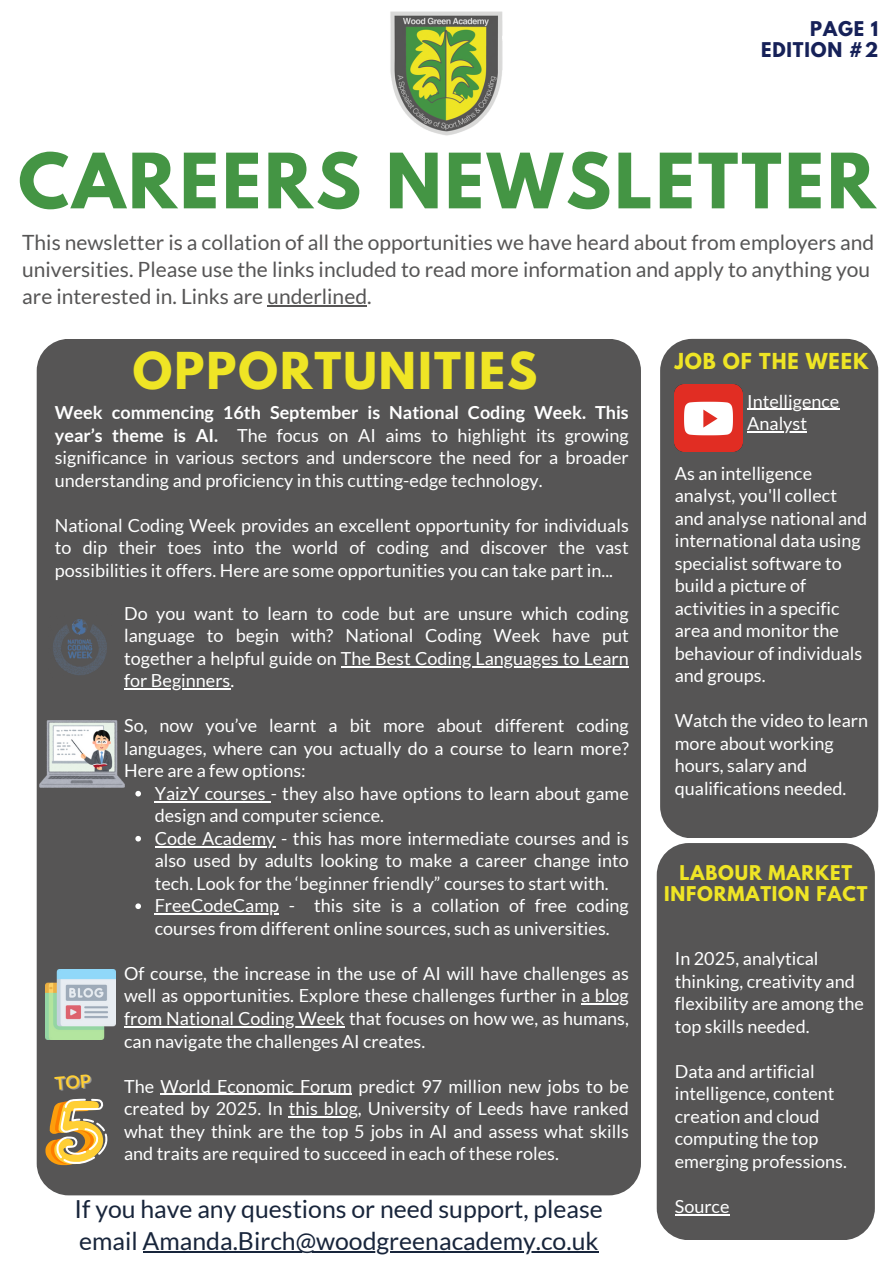
<style>
.page{position:relative;width:894px;height:1264px;background:#fff}
.page>*{position:absolute;margin:0;border:0;box-sizing:border-box;transform-origin:0 0}
.t1{font:700 67.5px "League Spartan";letter-spacing:.045em;color:#449544}
.t2{font:700 45px "League Spartan";letter-spacing:.045em;color:#efe525}
.t3{font:24.75px/31.7px "Lato";color:#18253b}
.t4{font:21px/27px "Lato";color:#565555}
.t5{font:700 19.5px "League Spartan";letter-spacing:.045em;color:#efe525}
.t6{font:18px/22.5px "Lato";color:#fff}
.t7{font:700 18px/20.2px "League Spartan";letter-spacing:.045em;color:#efe525;text-align:center}
.t8{font:700 18px/20.2px "League Spartan";letter-spacing:.045em;color:#162158;text-align:right}
.s1{font-weight:700}
</style>
<div class="page">
<div style="left:37px;top:339px;width:603px;height:856px;background:#565555;border-radius:32px"></div>
<div style="left:660px;top:339px;width:218px;height:499px;background:#565555;border-radius:32px"></div>
<div style="left:656px;top:843px;width:218px;height:396px;background:#565555;border-radius:32px"></div>
<hr style="left:143px;top:1251px;width:455px;height:2px;background:#18253b">
<img style="left:390px;top:11px;width:113px;height:125px">
<hr style="left:267px;top:305px;width:100px;height:1px;background:#565555">
<img style="left:674px;top:384px;width:68px;height:67px">
<img style="left:53px;top:619px;width:54px;height:56px">
<hr style="left:341px;top:666px;width:287px;height:1px;background:#fff">
<hr style="left:124px;top:688px;width:106px;height:1px;background:#fff">
<svg style="left:135px;top:790px;width:6px;height:6px"></svg>
<hr style="left:155px;top:801px;width:116px;height:1px;background:#fff">
<svg style="left:135px;top:835px;width:6px;height:6px"></svg>
<hr style="left:155px;top:846px;width:120px;height:1px;background:#fff">
<svg style="left:135px;top:903px;width:6px;height:6px"></svg>
<hr style="left:155px;top:913px;width:124px;height:1px;background:#fff">
<hr style="left:581px;top:1003px;width:47px;height:1px;background:#fff">
<hr style="left:124px;top:1026px;width:221px;height:1px;background:#fff">
<hr style="left:160px;top:1093px;width:192px;height:1px;background:#fff">
<hr style="left:289px;top:1116px;width:69px;height:1px;background:#fff">
<img style="left:40px;top:720px;width:84px;height:68px">
<img style="left:45px;top:969px;width:70px;height:70px">
<svg style="left:45px;top:1098px;width:62px;height:67px"></svg>
<hr style="left:747px;top:409px;width:92px;height:1px;background:#fff">
<hr style="left:747px;top:431px;width:59px;height:1px;background:#fff">
<hr style="left:674px;top:1213px;width:55px;height:2px;background:#fff">
<p class="t8" style="left:760px;top:21px;width:119px">PAGE 1<br>EDITION #2</p>
<p class="t1" style="left:18px;top:148px;width:858px">CAREERS NEWSLETTER</p>
<p class="t4" style="left:22px;top:228px;width:853px">This newsletter is a collation of all the opportunities we have heard about from employers and universities. Please use the links included to read more information and apply to anything you are interested in. Links are underlined.</p>
<p class="t2" style="left:133px;top:348px;width:406px">OPPORTUNITIES</p>
<p class="t6" style="left:55px;top:401px;width:575px;text-align:justify"><span class="s1">Week commencing 16th September is National Coding Week. This year’s theme is AI.</span> The focus on AI aims to highlight its growing significance in various sectors and underscore the need for a broader understanding and proficiency in this cutting-edge technology.</p>
<p class="t6" style="left:55px;top:513px;width:575px;text-align:justify">National Coding Week provides an excellent opportunity for individuals to dip their toes into the world of coding and discover the vast possibilities it offers. Here are some opportunities you can take part in...</p>
<p class="t6" style="left:124px;top:601px;width:506px;text-align:justify">Do you want to learn to code but are unsure which coding language to begin with? National Coding Week have put together a helpful guide on The Best Coding Languages to Learn</p>
<p class="t6" style="left:124px;top:669px;width:112px">for Beginners.</p>
<p class="t6" style="left:124px;top:714px;width:506px">So, now you’ve learnt a bit more about different coding</p>
<p class="t6" style="left:124px;top:736px;width:506px">languages, where can you actually do a course to learn more?</p>
<p class="t6" style="left:124px;top:759px;width:183px">Here are a few options:</p>
<p class="t6" style="left:155px;top:781px;width:475px">YaizY courses - they also have options to learn about game</p>
<p class="t6" style="left:155px;top:804px;width:475px">design and computer science.<br>Code Academy - this has more intermediate courses and is</p>
<h2 class="t6" style="left:155px;top:849px;width:475px">also used by adults looking to make a career change into tech. Look for the ‘beginner friendly” courses to start with.<br>FreeCodeCamp</h2>
<h4 class="t6" style="left:155px;top:894px;width:475px;text-indent:134px">- this site is a collation of free coding courses from different online sources, such as universities.</h4>
<h4 class="t6" style="left:124px;top:961px;width:506px">Of course, the increase in the use of AI will have challenges as</h4>
<p class="t6" style="left:124px;top:984px;width:506px">well as opportunities. Explore these challenges further in a blog</p>
<p class="t6" style="left:124px;top:1006px;width:506px">from National Coding Week that focuses on how we, as humans, can navigate the challenges AI creates.</p>
<p class="t6" style="left:124px;top:1074px;width:506px">The World Economic Forum predict 97 million new jobs to be</p>
<p class="t6" style="left:124px;top:1096px;width:506px">created by 2025. In this blog, University of Leeds have ranked</p>
<p class="t6" style="left:124px;top:1119px;width:506px">what they think are the top 5 jobs in AI and assess what skills and traits are required to succeed in each of these roles.</p>
<p class="t3" style="left:75px;top:1192px;width:529px">If you have any questions or need support, please email Amanda.Birch@woodgreenacademy.co.uk</p>
<h5 class="t5" style="left:674px;top:351px;width:195px">JOB OF THE WEEK</h5>
<p class="t6" style="left:747px;top:389px;width:93px">Intelligence</p>
<p class="t6" style="left:747px;top:412px;width:61px">Analyst</p>
<p class="t6" style="left:674px;top:461px;width:194px">As an intelligence analyst, you'll collect and analyse national and international data using specialist software to build a picture of activities in a specific area and monitor the behaviour of individuals and groups.</p>
<p class="t6" style="left:674px;top:709px;width:195px">Watch the video to learn more about working hours, salary and qualifications needed.</p>
<p class="t7" style="left:664px;top:865px;width:205px">LABOUR MARKET<br>INFORMATION FACT</p>
<h6 class="t6" style="left:674px;top:947px;width:191px">In 2025, analytical thinking, creativity and flexibility are among the top skills needed.</h6>
<h3 class="t6" style="left:674px;top:1059px;width:173px">Data and artificial intelligence, content creation and cloud computing the top emerging professions.</h3>
<p class="t6" style="left:674px;top:1194px;width:56px">Source</p>
</div>
